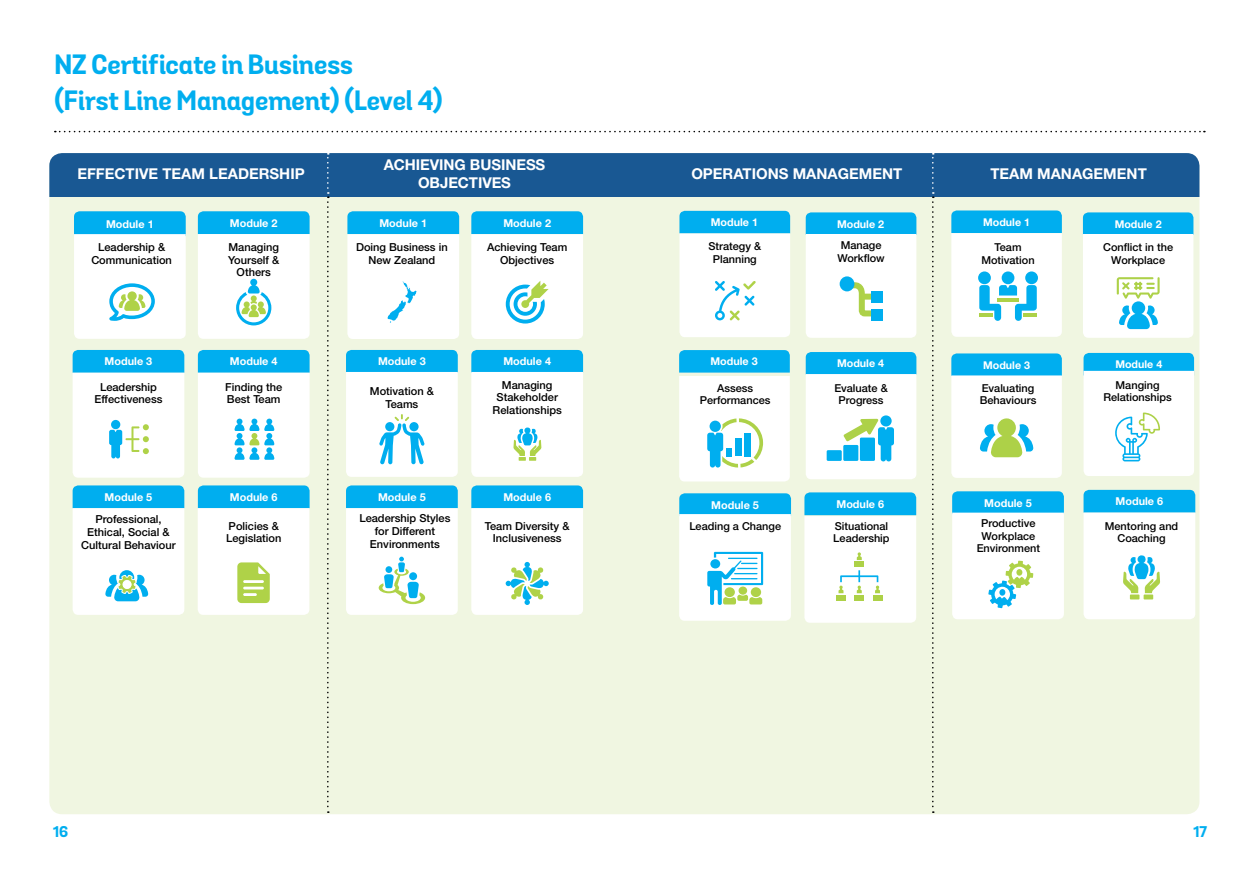
<style>
.page{position:relative;width:1259px;height:893px;background:#fff}
.page>*{position:absolute;margin:0;border:0;box-sizing:border-box;transform-origin:0 0}
.t1{font:700 27px/36px "Grota Sans Alt";color:#00aeef}
.t2{font:700 15px/18px "Helvetica Neue LT Pro";color:#fff;text-align:center}
.t3{font:700 15px "Grota Sans Alt";color:#00aeef}
.t4{font:500 11.1px/12.9px "Helvetica Neue LT Pro";color:#000;text-align:center}
.t5{font:500 10.95px/12.8px "Helvetica Neue LT Pro";color:#000;text-align:center}
.t6{font:700 10.8px "Helvetica Neue LT Pro";color:#fff}
.t7{font:700 10.65px "Helvetica Neue LT Pro";color:#fff}
</style>
<div class="page">
<div style="left:49px;top:153px;width:1150px;height:661px;background:#f0f6e1;border-radius:13px"></div>
<div style="left:49px;top:153px;width:1150px;height:44px;background:#195893"></div>
<svg style="left:55px;top:131px;width:1150px;height:1px"></svg>
<svg style="left:347px;top:211px;width:112px;height:128px;background:#cdeffb"></svg>
<svg style="left:471px;top:211px;width:112px;height:128px;background:#c6ecf8"></svg>
<svg style="left:471px;top:350px;width:112px;height:127px;background:#cdeff8"></svg>
<svg style="left:471px;top:485px;width:112px;height:130px;background:#caedf6"></svg>
<svg style="left:346px;top:485px;width:112px;height:130px;background:#c9edf7"></svg>
<svg style="left:346px;top:350px;width:112px;height:127px;background:#c4ecfa"></svg>
<svg style="left:679px;top:211px;width:111px;height:126px;background:#cdeefa"></svg>
<svg style="left:198px;top:350px;width:111px;height:128px;background:#c5ecfa"></svg>
<svg style="left:198px;top:211px;width:111px;height:128px;background:#c9edf7"></svg>
<svg style="left:198px;top:485px;width:111px;height:130px;background:#ccedee"></svg>
<svg style="left:74px;top:211px;width:112px;height:128px;background:#c7ecf7"></svg>
<svg style="left:73px;top:350px;width:111px;height:128px;background:#caedf9"></svg>
<svg style="left:73px;top:485px;width:111px;height:130px;background:#c7edf9"></svg>
<div style="left:123px;top:580px;width:8px;height:9px;background:#fff;border-radius:50%"></div>
<svg style="left:327px;top:153px;width:2px;height:660px"></svg>
<svg style="left:932px;top:153px;width:1px;height:660px"></svg>
<svg style="left:805px;top:212px;width:111px;height:126px;background:#d0eff8"></svg>
<div style="left:862px;top:294px;width:15px;height:6px;background:#afd248"></div>
<div style="left:839px;top:276px;width:15px;height:15px;background:#00aeef;border-radius:50%"></div>
<div style="left:871px;top:291px;width:11px;height:11px;background:#00aeef"></div>
<div style="left:871px;top:309px;width:11px;height:11px;background:#00aeef"></div>
<svg style="left:679px;top:350px;width:111px;height:131px;background:#c6ecf6"></svg>
<div style="left:725px;top:448px;width:6px;height:8px;background:#00aeef"></div>
<div style="left:735px;top:439px;width:6px;height:17px;background:#00aeef"></div>
<div style="left:744px;top:433px;width:6px;height:23px;background:#00aeef"></div>
<svg style="left:805px;top:352px;width:111px;height:127px;background:#bae8f5"></svg>
<svg style="left:951px;top:210px;width:111px;height:127px;background:#b9e8f8"></svg>
<hr style="left:979px;top:313px;width:13px;height:4px;background:#add148">
<hr style="left:1023px;top:313px;width:13px;height:4px;background:#add148">
<svg style="left:679px;top:493px;width:112px;height:128px;background:#c2ebf5"></svg>
<svg style="left:804px;top:492px;width:112px;height:131px;background:#cfeff7"></svg>
<svg style="left:951px;top:353px;width:111px;height:125px;background:#c5ebf0"></svg>
<svg style="left:1083px;top:353px;width:111px;height:123px;background:#d3f0fa"></svg>
<svg style="left:1083px;top:212px;width:110px;height:126px;background:#c5ecf6"></svg>
<svg style="left:1083px;top:490px;width:112px;height:129px;background:#c9edf6"></svg>
<svg style="left:952px;top:491px;width:112px;height:128px;background:#cbeef6"></svg>
<h1 class="t1" style="left:54px;top:48px;width:390px">NZ Certificate in Business<br>(First Line Management) (Level 4)</h1>
<h2 class="t2" style="left:384px;top:155px;width:163px">ACHIEVING BUSINESS<br>OBJECTIVES</h2>
<h2 class="t2" style="left:77px;top:164px;width:229px">EFFECTIVE TEAM LEADERSHIP</h2>
<h2 class="t2" style="left:691px;top:164px;width:212px">OPERATIONS MANAGEMENT</h2>
<h2 class="t2" style="left:990px;top:164px;width:158px">TEAM MANAGEMENT</h2>
<p class="t6" style="left:106px;top:217px;width:49px">Module 1</p>
<p class="t4" style="left:91px;top:240px;width:82px">Leadership &amp;<br>Communication</p>
<p class="t6" style="left:105px;top:355px;width:49px">Module 3</p>
<p class="t4" style="left:94px;top:380px;width:70px">Leadership<br>Effectiveness</p>
<p class="t6" style="left:105px;top:490px;width:49px">Module 5</p>
<p class="t4" style="left:81px;top:513px;width:96px">Professional,<br>Ethical, Social &amp;<br>Cultural Behaviour</p>
<p class="t6" style="left:230px;top:216px;width:49px">Module 2</p>
<p class="t4" style="left:228px;top:240px;width:53px">Managing<br>Yourself &amp;<br>Others</p>
<p class="t6" style="left:230px;top:355px;width:49px">Module 4</p>
<p class="t4" style="left:225px;top:380px;width:59px;text-align:left">Finding the<br>Best Team</p>
<p class="t6" style="left:230px;top:490px;width:49px">Module 6</p>
<p class="t4" style="left:226px;top:519px;width:57px;text-align:left">Policies &amp;<br>Legislation</p>
<p class="t6" style="left:379px;top:216px;width:49px">Module 1</p>
<p class="t4" style="left:356px;top:240px;width:93px">Doing Business in<br>New Zealand</p>
<p class="t6" style="left:503px;top:216px;width:49px">Module 2</p>
<p class="t4" style="left:487px;top:240px;width:82px">Achieving Team<br>Objectives</p>
<p class="t6" style="left:378px;top:355px;width:49px">Module 3</p>
<p class="t4" style="left:370px;top:385px;width:66px">Motivation &amp;<br>Teams</p>
<p class="t6" style="left:378px;top:490px;width:49px">Module 5</p>
<p class="t4" style="left:359px;top:511px;width:93px">Leadership Styles for Different<br>Environments</p>
<p class="t6" style="left:503px;top:355px;width:49px">Module 4</p>
<p class="t4" style="left:492px;top:378px;width:71px">Managing<br>Stakeholder<br>Relationships</p>
<p class="t6" style="left:503px;top:490px;width:49px">Module 6</p>
<p class="t4" style="left:485px;top:519px;width:86px">Team Diversity &amp;<br>Inclusiveness</p>
<p class="t6" style="left:711px;top:215px;width:49px">Module 1</p>
<p class="t5" style="left:708px;top:239px;width:54px">Strategy &amp;<br>Planning</p>
<p class="t6" style="left:710px;top:355px;width:49px">Module 3</p>
<p class="t5" style="left:700px;top:381px;width:72px">Assess<br>Performances</p>
<p class="t6" style="left:837px;top:217px;width:49px">Module 2</p>
<p class="t5" style="left:837px;top:239px;width:49px">Manage<br>Workflow</p>
<p class="t6" style="left:837px;top:357px;width:49px">Module 4</p>
<p class="t5" style="left:834px;top:381px;width:55px">Evaluate &amp;<br>Progress</p>
<p class="t7" style="left:983px;top:215px;width:48px">Module 1</p>
<p class="t7" style="left:1114px;top:217px;width:48px">Module 2</p>
<p class="t5" style="left:1103px;top:240px;width:72px">Conflict in the<br>Workplace</p>
<p class="t5" style="left:981px;top:240px;width:55px">Team<br>Motivation</p>
<p class="t7" style="left:983px;top:358px;width:48px">Module 3</p>
<p class="t5" style="left:979px;top:381px;width:58px;text-align:left">Evaluating<br>Behaviours</p>
<p class="t7" style="left:1115px;top:358px;width:48px">Module 4</p>
<p class="t5" style="left:1103px;top:378px;width:70px">Manging<br>Relationships</p>
<p class="t6" style="left:711px;top:498px;width:49px">Module 5</p>
<p class="t6" style="left:836px;top:497px;width:49px">Module 6</p>
<p class="t6" style="left:984px;top:496px;width:49px">Module 5</p>
<p class="t6" style="left:1115px;top:495px;width:49px">Module 6</p>
<p class="t5" style="left:976px;top:516px;width:65px">Productive<br>Workplace<br>Environment</p>
<p class="t5" style="left:1104px;top:519px;width:75px">Mentoring and<br>Coaching</p>
<p class="t5" style="left:689px;top:519px;width:93px">Leading a Change</p>
<p class="t5" style="left:833px;top:519px;width:58px;text-align:left">Situational<br>Leadership</p>
<h2 class="t3" style="left:53px;top:823px;width:16px">16</h2>
<h2 class="t3" style="left:1193px;top:823px;width:15px">17</h2>
</div>
